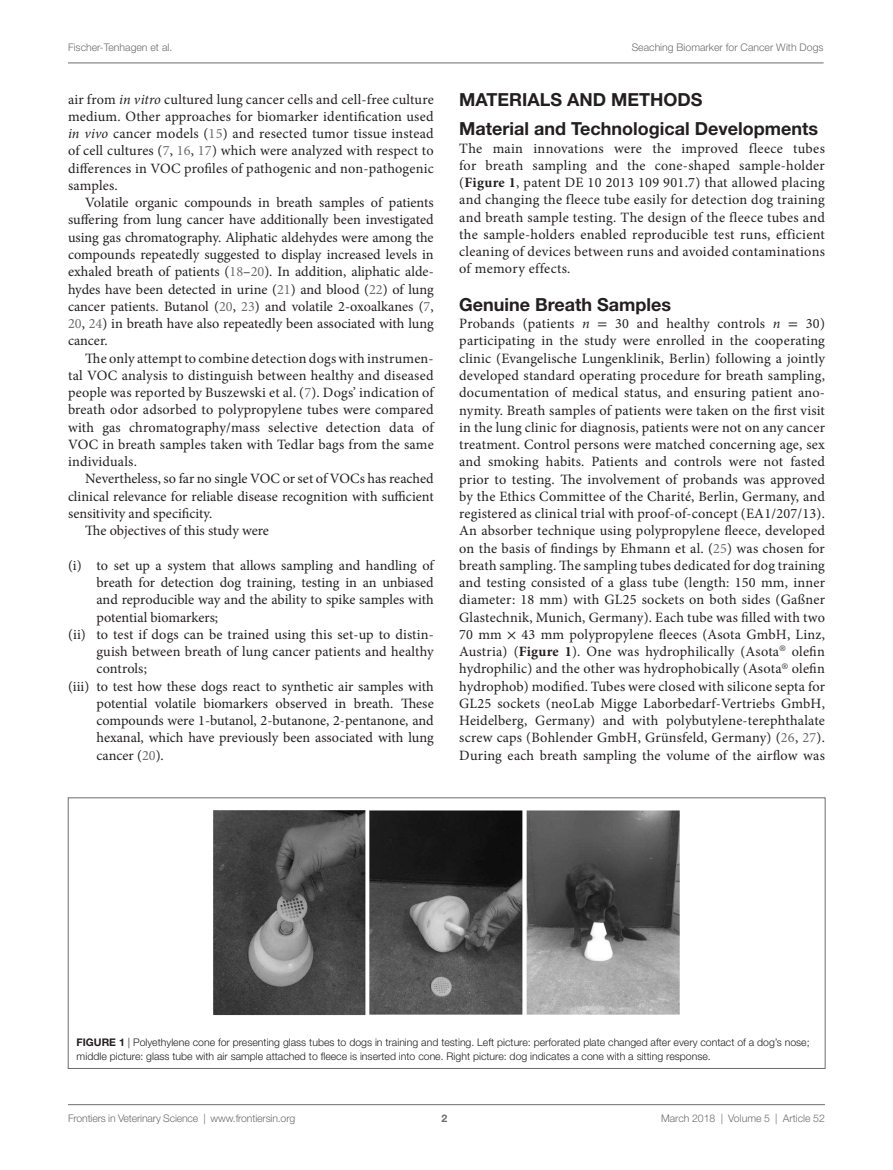
<style>
.page{position:relative;width:893px;height:1170px;background:#fff}
.page>*{position:absolute;margin:0;border:0;box-sizing:border-box;transform-origin:0 0}
.t1{font:700 18px/29.2px "Helvetica Neue LT Std";color:#231f20;text-align:center}
.t2{font:14.25px/17.2px "Minion Pro";color:#231f20;text-align:justify}
.t3{font:300 10.5px/14.2px "Helvetica Neue LT Std";color:#231f20}
.t4{font:300 10.5px "Helvetica Neue LT Std";color:#6c6d70}
.t5{font:700 10.5px "Helvetica Neue LT Std";color:#6c6d70}
.s1{font-style:italic}
.s2{color:#6c6d70}
.s3{font-weight:700}
.s4{font-family:"STIX General"}
</style>
<div class="page">
<img style="left:213px;top:810px;width:467px;height:205px">
<hr style="left:68px;top:63px;width:756px;height:1px;background:#6c6d70">
<hr style="left:68px;top:1104px;width:757px;height:1px;background:#6c6d70">
<p class="t4" style="left:68px;top:41px;width:106px">Fischer-Tenhagen et al.</p>
<p class="t4" style="left:632px;top:41px;width:193px">Seaching Biomarker for Cancer With Dogs</p>
<p class="t2" style="left:68px;top:90px;width:367px">air from <span class="s1">in vitro</span> cultured lung cancer cells and cell-free culture medium. Other approaches for biomarker identification used <span class="s1">in vivo</span> cancer models (<span class="s2">15</span>) and resected tumor tissue instead of cell cultures (<span class="s2">7</span>, <span class="s2">16</span>, <span class="s2">17</span>) which were analyzed with respect to differences in VOC profiles of pathogenic and non-pathogenic samples.</p>
<p class="t2" style="left:68px;top:194px;width:367px;text-indent:17px">Volatile organic compounds in breath samples of patients suffering from lung cancer have additionally been investigated using gas chromatography. Aliphatic aldehydes were among the compounds repeatedly suggested to display increased levels in exhaled breath of patients (<span class="s2">18</span>–<span class="s2">20</span>). In addition, aliphatic alde&shy;hydes have been detected in urine (<span class="s2">21</span>) and blood (<span class="s2">22</span>) of lung cancer patients. Butanol (<span class="s2">20</span>, <span class="s2">23</span>) and volatile 2-oxoalkanes (<span class="s2">7</span>, <span class="s2">20</span>, <span class="s2">24</span>) in breath have also repeatedly been associated with lung cancer.</p>
<p class="t2" style="left:68px;top:349px;width:367px;text-indent:17px">The only attempt to combine detection dogs with instrumen&shy;tal VOC analysis to distinguish between healthy and diseased people was reported by Buszewski et al. (<span class="s2">7</span>). Dogs’ indication of breath odor adsorbed to polypropylene tubes were compared with gas chromatography/mass selective detection data of VOC in breath samples taken with Tedlar bags from the same individuals.</p>
<p class="t2" style="left:85px;top:470px;width:350px">Nevertheless, so far no single VOC or set of VOCs has reached</p>
<p class="t2" style="left:68px;top:487px;width:367px">clinical relevance for reliable disease recognition with sufficient</p>
<p class="t2" style="left:68px;top:505px;width:146px">sensitivity and specificity.</p>
<p class="t2" style="left:85px;top:522px;width:185px">The objectives of this study were</p>
<p class="t2" style="left:68px;top:556px;width:367px">(i) to set up a system that allows sampling and handling of</p>
<p class="t2" style="left:97px;top:574px;width:339px">breath for detection dog training, testing in an unbiased</p>
<p class="t2" style="left:97px;top:591px;width:339px">and reproducible way and the ability to spike samples with</p>
<p class="t2" style="left:97px;top:608px;width:123px">potential biomarkers;</p>
<p class="t2" style="left:68px;top:625px;width:367px">(ii) to test if dogs can be trained using this set-up to distin-</p>
<p class="t2" style="left:97px;top:643px;width:339px">guish between breath of lung cancer patients and healthy</p>
<p class="t2" style="left:97px;top:660px;width:52px">controls;</p>
<p class="t2" style="left:68px;top:677px;width:367px">(iii) to test how these dogs react to synthetic air samples with</p>
<p class="t2" style="left:97px;top:694px;width:339px">potential volatile biomarkers observed in breath. These</p>
<p class="t2" style="left:97px;top:712px;width:339px">compounds were 1-butanol, 2-butanone, 2-pentanone, and</p>
<p class="t2" style="left:97px;top:729px;width:339px">hexanal, which have previously been associated with lung</p>
<p class="t2" style="left:97px;top:746px;width:69px">cancer (<span class="s2">20</span>).</p>
<p class="t1" style="left:459px;top:85px;width:360px">AN D METHODS<br>Material and Technological Developments</p>
<p class="t2" style="left:459px;top:139px;width:367px">The main innovations were the improved fleece tubes for breath sampling and the cone-shaped sample-holder (<span class="s3">Figure 1</span>, patent DE 10 2013 109 901.7) that allowed placing and changing the fleece tube easily for detection dog training and breath sample testing. The design of the fleece tubes and the sample-holders enabled reproducible test runs, efficient cleaning of devices between runs and avoided contaminations of memory effects.</p>
<p class="t1" style="left:459px;top:289px;width:213px">Genuine Breath Samples</p>
<p class="t2" style="left:459px;top:315px;width:367px">Probands (patients <span class="s1">n</span> <span class="s4">=</span> 30 and healthy controls <span class="s1">n</span> <span class="s4">=</span> 30) participating in the study were enrolled in the cooperating clinic (Evangelische Lungenklinik, Berlin) following a jointly developed standard operating procedure for breath sampling, documentation of medical status, and ensuring patient ano&shy;nymity. Breath samples of patients were taken on the first visit in the lung clinic for diagnosis, patients were not on any cancer treatment. Control persons were matched concerning age, sex and smoking habits. Patients and controls were not fasted prior to testing. The involvement of probands was approved by the Ethics Committee of the Charité, Berlin, Germany, and registered as clinical trial with proof-of-concept (EA1/207/13).<br>An absorber technique using polypropylene fleece, developed on the basis of findings by Ehmann et al. (<span class="s2">25</span>) was chosen for breath sampling. The sampling tubes dedicated for dog training and testing consisted of a glass tube (length: 150 mm, inner diameter: 18 mm) with GL25 sockets on both sides (Gaßner Glastechnik, Munich, Germany). Each tube was filled with two 70 mm <span class="s4">×</span> 43 mm polypropylene fleeces (Asota GmbH, Linz, Austria) (<span class="s3">Figure 1</span>). One was hydrophilically (Asota<sup>®</sup> olefin hydrophilic) and the other was hydrophobically (Asota<sup>®</sup> olefin hydrophob) modified. Tubes were closed with silicone septa for GL25 sockets (neoLab Migge Laborbedarf-Vertriebs GmbH, Heidelberg, Germany) and with polybutylene-terephthalate screw caps (Bohlender GmbH, Grünsfeld, Germany) (<span class="s2">26</span>, <span class="s2">27</span>).<br>During each breath sampling the volume of the airflow was</p>
<p class="t1" style="left:459px;top:85px;width:50px">MATERIALS</p>
<p class="t3" style="left:77px;top:1034px;width:734px"><span class="s3">Figure 1</span> | Polyethylene cone for presenting glass tubes to dogs in training and testing. Left picture: perforated plate changed after every contact of a dog’s nose; middle picture: glass tube with air sample attached to fleece is inserted into cone. Right picture: dog indicates a cone with a sitting response.</p>
<p class="t4" style="left:68px;top:1111px;width:229px">Frontiers in Veterinary Science | www.frontiersin.org</p>
<p class="t4" style="left:661px;top:1111px;width:165px">March 2018 | Volume 5 | Article 52</p>
<p class="t5" style="left:441px;top:1111px;width:7px">2</p>
</div>
